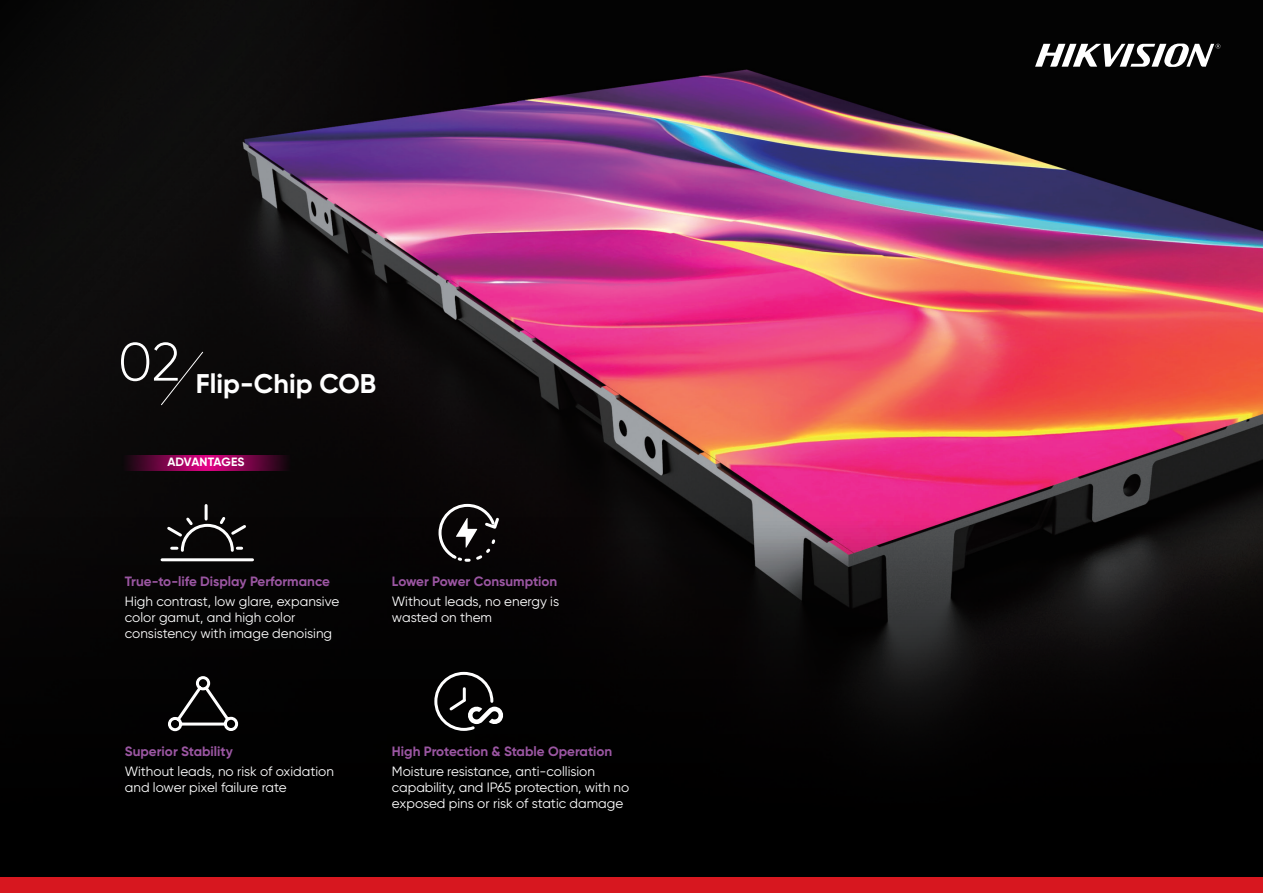
<style>
.page{position:relative;width:1263px;height:893px;background:#000}
.page>*{position:absolute;margin:0;border:0;box-sizing:border-box;transform-origin:0 0}
.t1{font:300 54px "Gilroy";color:#fff}
.t2{font:700 27px "Gilroy";color:#fff}
.t3{font:13.5px/16.2px "Gilroy";color:#fff}
.t4{font:700 13.5px "Gilroy";color:#9b56a2}
.t5{font:700 12px "Gilroy";letter-spacing:.01em;color:#fff}
</style>
<div class="page">
<img style="left:0;top:0;width:1263px;height:723px">
<svg style="left:122px;top:455px;width:168px;height:15px;background:#7a0449"></svg>
<div style="left:160px;top:351px;width:44px;height:55px;background:#0b0909"></div>
<svg style="left:437px;top:502px;width:64px;height:61px"></svg>
<svg style="left:159px;top:502px;width:96px;height:61px"></svg>
<svg style="left:166px;top:675px;width:74px;height:57px"></svg>
<svg style="left:433px;top:670px;width:71px;height:61px"></svg>
<svg style="left:1035px;top:43px;width:185px;height:24px"></svg>
<div style="left:0;top:877px;width:1263px;height:16px;background:#d7171f"></div>
<h1 class="t1" style="left:118px;top:329px;width:63px">02</h1>
<h2 class="t2" style="left:196px;top:367px;width:182px">Flip-Chip COB</h2>
<p class="t5" style="left:167px;top:455px;width:79px">ADVANTAGES</p>
<p class="t4" style="left:125px;top:573px;width:207px">True-to-life Display Performance</p>
<p class="t3" style="left:125px;top:593px;width:216px">High contrast, low glare, expansive color gamut, and high color consistency with image denoising</p>
<p class="t4" style="left:125px;top:743px;width:110px">Superior Stability</p>
<p class="t3" style="left:125px;top:763px;width:211px">Without leads, no risk of oxidation and lower pixel failure rate</p>
<p class="t4" style="left:392px;top:573px;width:167px">Lower Power Consumption</p>
<p class="t3" style="left:392px;top:593px;width:169px">Without leads, no energy is wasted on them</p>
<p class="t4" style="left:392px;top:743px;width:222px">High Protection &amp; Stable Operation</p>
<p class="t3" style="left:392px;top:763px;width:239px">Moisture resistance, anti-collision capability, and IP65 protection, with no exposed pins or risk of static damage</p>
</div>
